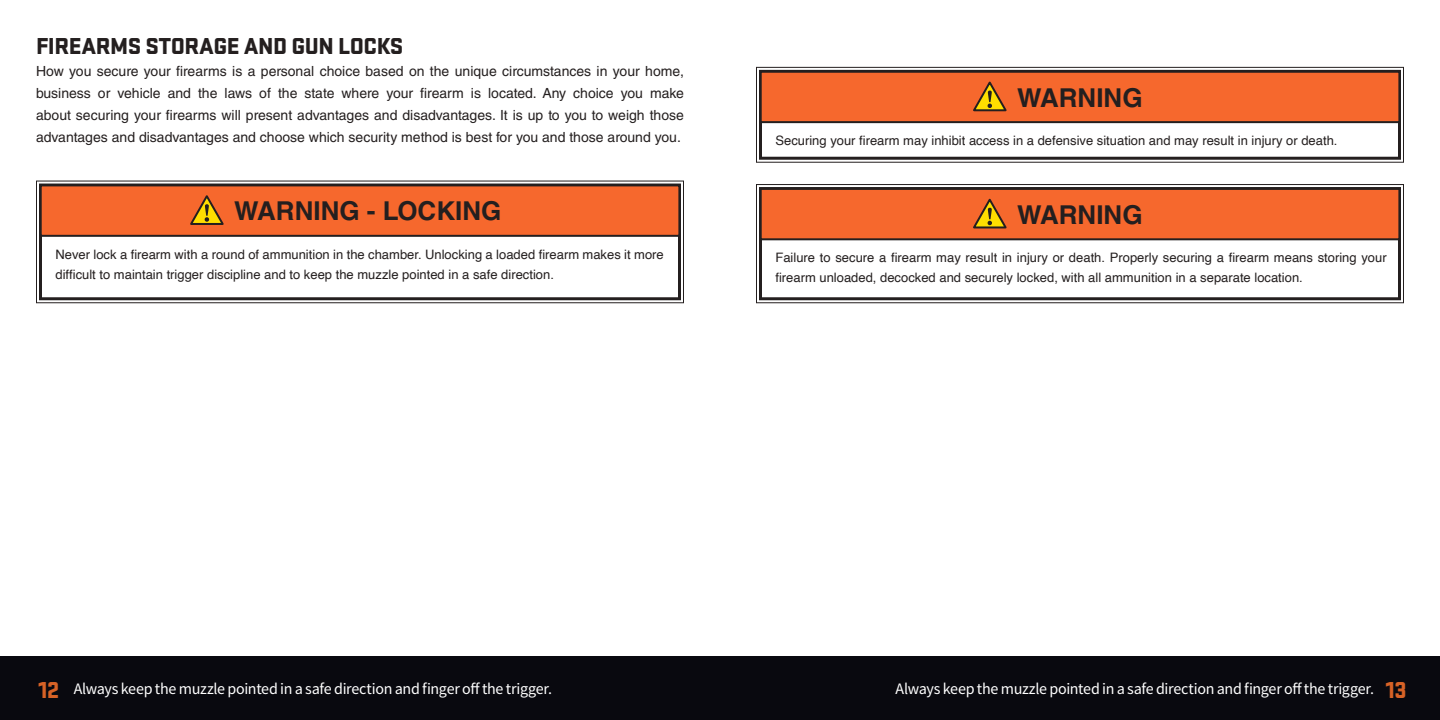
<style>
.page{position:relative;width:1440px;height:720px;background:#fff}
.page>*{position:absolute;margin:0;border:0;box-sizing:border-box;transform-origin:0 0}
.t1{font:700 26px "Helvetica LT Std";color:#241f1f}
.t2{font:900 24px "Stratum 2";letter-spacing:-.02em;color:#241f1f}
.t3{font:16px "Source Sans Pro";letter-spacing:-.02em;color:#fff}
.t4{font:14px/22px "Helvetica LT Std";color:#241f1f;text-align:justify}
.t5{font:13px/20px "Helvetica";color:#241f1f}
.s1{font-family:"Stratum 2";font-weight:900;font-size:24px;color:#d76226}
</style>
<div class="page">
<div style="left:0;top:657px;width:1440px;height:63px;background:#09090f"></div>
<svg style="left:36px;top:180px;width:648px;height:124px"></svg>
<div style="left:39px;top:184px;width:642px;height:116px;border:3px solid #241f1f"></div>
<svg style="left:39px;top:183px;width:642px;height:55px;background:#e06631"></svg>
<svg style="left:756px;top:66px;width:648px;height:97px"></svg>
<div style="left:759px;top:70px;width:642px;height:90px;border:3px solid #241f1f"></div>
<svg style="left:759px;top:70px;width:642px;height:54px;background:#e0632e"></svg>
<svg style="left:756px;top:184px;width:648px;height:120px"></svg>
<div style="left:759px;top:187px;width:642px;height:113px;border:3px solid #241f1f"></div>
<svg style="left:759px;top:187px;width:642px;height:54px;background:#e0632d"></svg>
<h2 class="t2" style="left:36px;top:29px;width:369px">FIREARMS STORAGE AND GUN LOCKS</h2>
<p class="t4" style="left:36px;top:61px;width:650px">How you secure your firearms is a personal choice based on the unique circumstances in your home, business or vehicle and the laws of the state where your firearm is located. Any choice you make about securing your firearms will present advantages and disadvantages. It is up to you to weigh those advantages and disadvantages and choose which security method is best for you and those around you.</p>
<h1 class="t1" style="left:234px;top:195px;width:269px">WARNING - LOCKING</h1>
<p class="t5" style="left:55px;top:244px;width:610px">Never lock a firearm with a round of ammunition in the chamber. Unlocking a loaded firearm makes it more difficult to maintain trigger discipline and to keep the muzzle pointed in a safe direction.</p>
<h1 class="t1" style="left:1017px;top:82px;width:127px">WARNING</h1>
<p class="t5" style="left:775px;top:131px;width:564px">Securing your firearm may inhibit access in a defensive situation and may result in injury or death.</p>
<h1 class="t1" style="left:1017px;top:199px;width:127px">WARNING</h1>
<p class="t5" style="left:775px;top:248px;width:613px">Failure to secure a firearm may result in injury or death. Properly securing a firearm means storing your firearm unloaded, decocked and securely locked, with all ammunition in a separate location.</p>
<p class="t3" style="left:38px;top:678px;width:515px"><span class="s1">12</span> Always keep the muzzle pointed in a safe direction and finger off the trigger.</p>
<p class="t3" style="left:896px;top:678px;width:512px">Always keep the muzzle pointed in a safe direction and finger off the trigger. <span class="s1">13</span></p>
</div>
